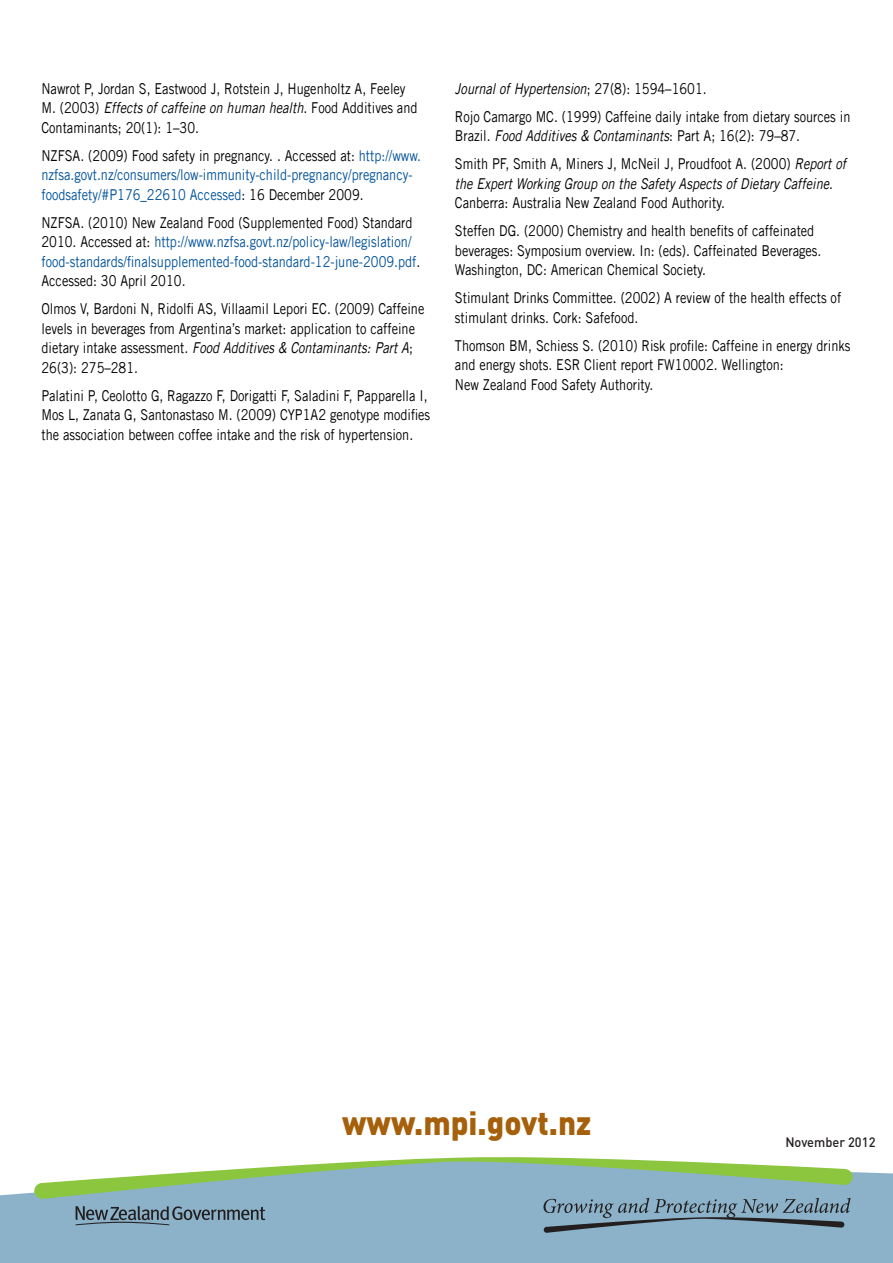
<style>
.page{position:relative;width:893px;height:1263px;background:#fff}
.page>*{position:absolute;margin:0;border:0;box-sizing:border-box;transform-origin:0 0}
._2_Small_header-DIN{font:900 33px "DINOT";color:#a6600b;scale:.95 1}
._3_body_copy{font:15px/19.5px "Trade Gothic LT Std";color:#000;scale:.85 1}
._3_body_copy-2{font:15px/19.5px "Trade Gothic LT Std";color:#01529a;scale:.85 1}
._3_body_copy-3{font:italic 15px "Trade Gothic LT Std";color:#000;scale:.85 1}
._2_Table_text{font:500 13.5px "DINOT";color:#231f20;scale:.95 1}
.s1{font-style:italic}
.s2{color:#000}
.s3{font-style:normal}
</style>
<div class="page">
<div style="left:0;top:1172px;width:893px;height:91px;background:#8bb2c8"></div>
<svg style="left:34px;top:1157px;width:819px;height:76px;background:#92b5b3"></svg>
<p class="_3_body_copy" style="left:41px;top:78px;width:444px">Nawrot P, Jordan S, Eastwood J, Rotstein J, Hugenholtz A, Feeley<br>M. (2003) <span class="s1">Effects of caffeine on human health</span>. Food Additives and<br>Contaminants; 20(1): 1–30.</p>
<p class="_3_body_copy-2" style="left:41px;top:145px;width:448px"><span class="s2">NZFSA. (2009) Food safety in pregnancy. . Accessed at:</span> http://www. nzfsa.govt.nz/consumers/low-immunity-child-pregnancy/pregnancy&shy;foodsafety/#P176_22610 Accessed<span class="s2">: 16 December 2009.</span></p>
<p class="_3_body_copy-2" style="left:41px;top:212px;width:447px"><span class="s2">NZFSA. (2010) New Zealand Food (Supplemented Food) Standard 2010. Accessed at:</span> http://www.nzfsa.govt.nz/policy-law/legislation/ food-standards/finalsupplemented-food-standard-12-june-2009.pdf<span class="s2">.<br>Accessed: 30 April 2010.</span></p>
<p class="_3_body_copy" style="left:41px;top:299px;width:452px">Olmos V, Bardoni N, Ridolfi AS, Villaamil Lepori EC. (2009) Caffeine levels in beverages from Argentina’s market: application to caffeine dietary intake assessment. <span class="s1">Food Additives &amp; Contaminants: Part A</span>; 26(3): 275–281.</p>
<p class="_3_body_copy" style="left:41px;top:385px;width:459px">Palatini P, Ceolotto G, Ragazzo F, Dorigatti F, Saladini F, Papparella I,<br>Mos L, Zanata G, Santonastaso M. (2009) CYP1A2 genotype modifies the association between coffee intake and the risk of hypertension.</p>
<p class="_3_body_copy-3" style="left:455px;top:79px;width:298px">Journal of Hypertension<span class="s3">; 27(8): 1594–1601.</span></p>
<p class="_3_body_copy" style="left:455px;top:106px;width:467px">Rojo Camargo MC. (1999) Caffeine daily intake from dietary sources in<br>Brazil. <span class="s1">Food Additives &amp; Contaminants</span>: Part A; 16(2): 79–87.</p>
<p class="_3_body_copy" style="left:455px;top:154px;width:461px">Smith PF, Smith A, Miners J, McNeil J, Proudfoot A. (2000) <span class="s1">Report of the Expert Working Group on the Safety Aspects of Dietary Caffeine</span>.<br>Canberra: Australia New Zealand Food Authority.</p>
<p class="_3_body_copy" style="left:455px;top:221px;width:433px">Steffen DG. (2000) Chemistry and health benefits of caffeinated beverages: Symposium overview. In: (eds). Caffeinated Beverages.<br>Washington, DC: American Chemical Society.</p>
<p class="_3_body_copy" style="left:455px;top:288px;width:456px">Stimulant Drinks Committee. (2002) A review of the health effects of stimulant drinks. Cork: Safefood.</p>
<p class="_3_body_copy" style="left:455px;top:335px;width:467px">Thomson BM, Schiess S. (2010) Risk profile: Caffeine in energy drinks and energy shots. ESR Client report FW10002. Wellington:<br>New Zealand Food Safety Authority.</p>
<p class="_2_Small_header-DIN" style="left:342px;top:1101px;width:264px">www.mpi.govt.nz</p>
<p class="_2_Table_text" style="left:785px;top:1134px;width:96px">November 2012</p>
</div>
